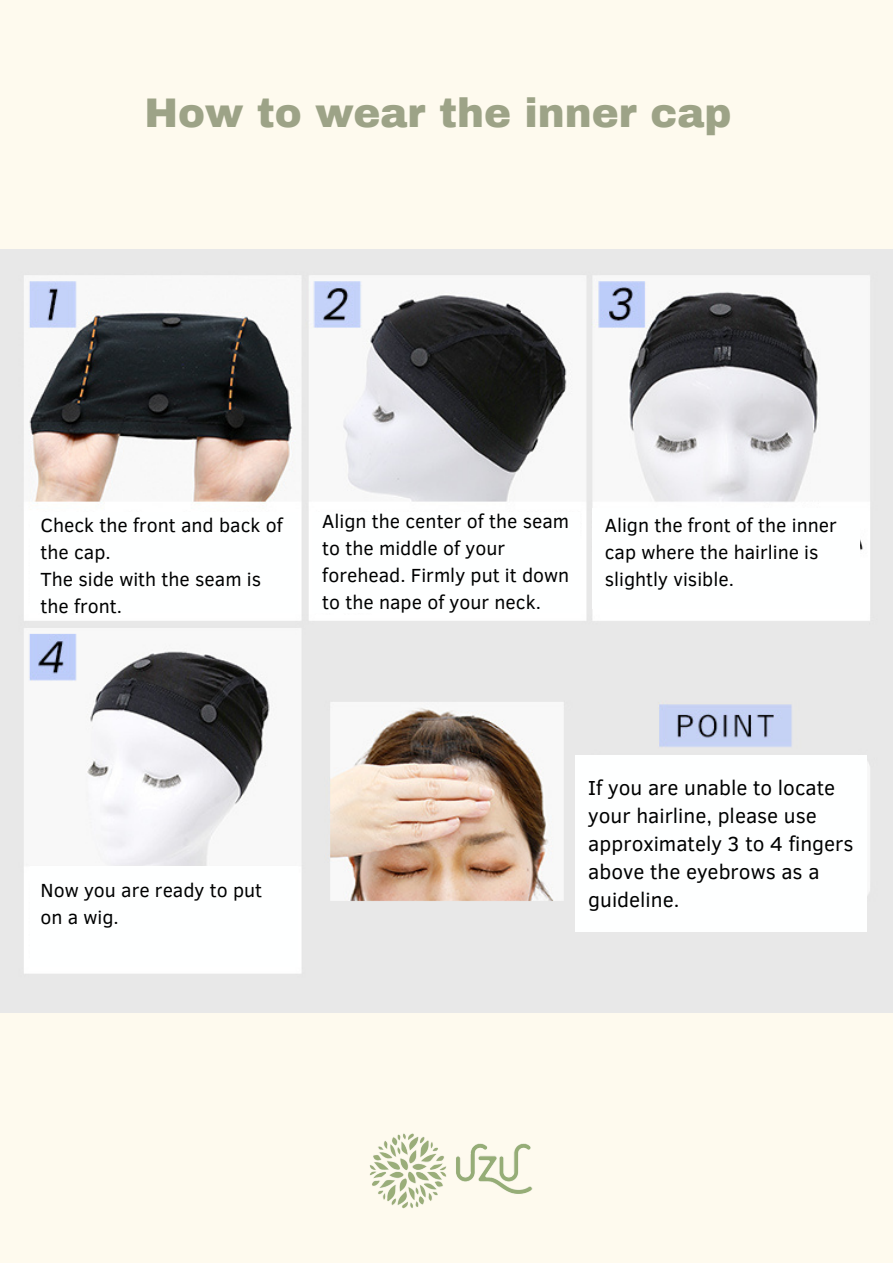
<style>
.page{position:relative;width:893px;height:1264px;background:#fff}
.page>*{position:absolute;margin:0;border:0;box-sizing:border-box;transform-origin:0 0}
.t1{font:900 40.5px "Archivo";color:#9da387}
.t2{font:20.85px/28px "Clear Sans";color:#000}
.t3{font:19.5px/27px "Clear Sans";color:#000}
</style>
<div class="page">
<div style="left:0;top:0;width:892px;height:1262px;background:#fefaee"></div>
<img style="left:369px;top:1133px;width:164px;height:76px">
<img style="left:0;top:250px;width:892px;height:762px">
<div style="left:30px;top:512px;width:267px;height:101px;background:#feffff"></div>
<div style="left:312px;top:512px;width:268px;height:100px;background:#feffff"></div>
<div style="left:30px;top:866px;width:267px;height:101px;background:#feffff"></div>
<div style="left:592px;top:508px;width:268px;height:101px;background:#feffff"></div>
<div style="left:575px;top:755px;width:292px;height:176px;background:#feffff"></div>
<p class="t1" style="left:144px;top:91px;width:588px">How to wear the inner cap</p>
<p class="t3" style="left:40px;top:510px;width:244px">Check the front and back of the cap.</p>
<p class="t3" style="left:40px;top:564px;width:222px">The side with the seam is the front.</p>
<p class="t3" style="left:322px;top:506px;width:248px">Align the center of the seam to the middle of your forehead. Firmly put it down to the nape of your neck.</p>
<p class="t3" style="left:604px;top:510px;width:233px">Align the front of the inner cap where the hairline is slightly visible.</p>
<p class="t3" style="left:40px;top:876px;width:223px">Now you are ready to put on a wig.</p>
<p class="t2" style="left:588px;top:772px;width:267px">If you are unable to locate your hairline, please use approximately 3 to 4 fingers above the eyebrows as a guideline.</p>
</div>
